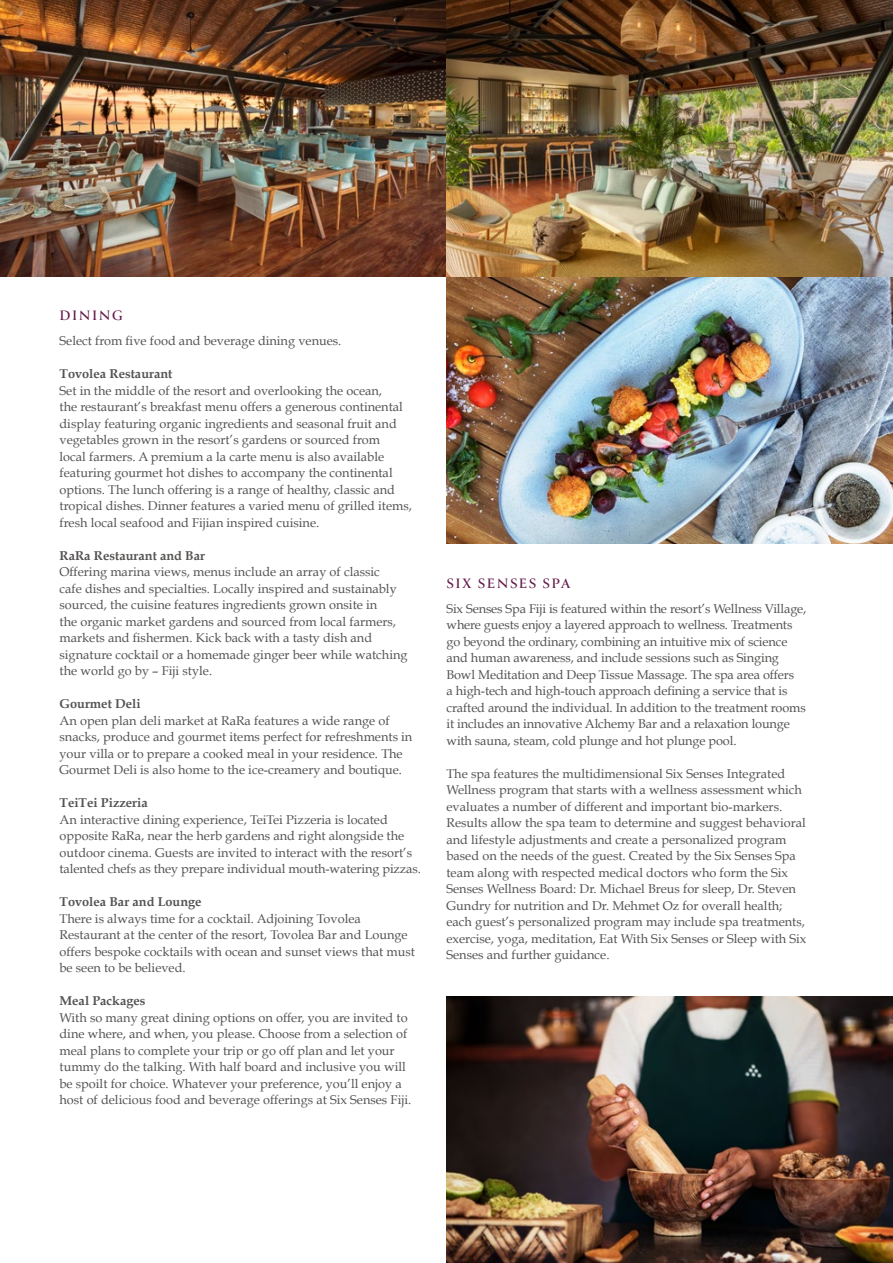
<style>
.page{position:relative;width:893px;height:1263px;background:#fff}
.page>*{position:absolute;margin:0;border:0;box-sizing:border-box;transform-origin:0 0}
.t1{font:700 15px "Canto";letter-spacing:.1em;color:#641a4b}
.t2{font:12.75px/16.5px "Book Antiqua";color:#555352}
.t3{font:700 12.75px "Book Antiqua";color:#555352}
</style>
<div class="page">
<img style="left:446px;top:276px;width:447px;height:267px">
<img style="left:0;top:0;width:893px;height:276px">
<img style="left:446px;top:996px;width:447px;height:267px">
<p class="t1" style="left:60px;top:306px;width:65px">DINING</p>
<p class="t2" style="left:60px;top:333px;width:283px">Select from five food and beverage dining venues.</p>
<p class="t3" style="left:60px;top:367px;width:114px">Tovolea Restaurant</p>
<p class="t2" style="left:60px;top:382px;width:354px">Set in the middle of the resort and overlooking the ocean,<br>the restaurant’s breakfast menu offers a generous continental display featuring organic ingredients and seasonal fruit and vegetables grown in the resort’s gardens or sourced from<br>local farmers. A premium a la carte menu is also available featuring gourmet hot dishes to accompany the continental options. The lunch offering is a range of healthy, classic and tropical dishes. Dinner features a varied menu of grilled items, fresh local seafood and Fijian inspired cuisine.</p>
<p class="t3" style="left:60px;top:548px;width:147px">RaRa Restaurant and Bar</p>
<p class="t2" style="left:60px;top:564px;width:350px">Offering marina views, menus include an array of classic<br>cafe dishes and specialties. Locally inspired and sustainably sourced, the cuisine features ingredients grown onsite in<br>the organic market gardens and sourced from local farmers, markets and fishermen. Kick back with a tasty dish and signature cocktail or a homemade ginger beer while watching the world go by – Fiji style.</p>
<p class="t3" style="left:60px;top:696px;width:83px">Gourmet Deli</p>
<p class="t2" style="left:60px;top:712px;width:354px">An open plan deli market at RaRa features a wide range of snacks, produce and gourmet items perfect for refreshments in your villa or to prepare a cooked meal in your residence. The Gourmet Deli is also home to the ice-creamery and boutique.</p>
<p class="t3" style="left:60px;top:795px;width:90px">TeiTei Pizzeria</p>
<p class="t2" style="left:60px;top:811px;width:363px">An interactive dining experience, TeiTei Pizzeria is located opposite RaRa, near the herb gardens and right alongside the outdoor cinema. Guests are invited to interact with the resort’s talented chefs as they prepare individual mouth-watering pizzas.</p>
<p class="t3" style="left:60px;top:894px;width:144px">Tovolea Bar and Lounge</p>
<p class="t2" style="left:60px;top:910px;width:357px">There is always time for a cocktail. Adjoining Tovolea Restaurant at the center of the resort, Tovolea Bar and Lounge offers bespoke cocktails with ocean and sunset views that must be seen to be believed.</p>
<p class="t3" style="left:60px;top:993px;width:88px">Meal Packages</p>
<p class="t2" style="left:60px;top:1009px;width:353px">With so many great dining options on offer, you are invited to dine where, and when, you please. Choose from a selection of meal plans to complete your trip or go off plan and let your tummy do the talking. With half board and inclusive you will be spoilt for choice. Whatever your preference, you’ll enjoy a host of delicious food and beverage offerings at Six Senses Fiji.</p>
<p class="t1" style="left:446px;top:573px;width:125px">SIX SENSES SPA</p>
<p class="t2" style="left:446px;top:600px;width:361px">Six Senses Spa Fiji is featured within the resort’s Wellness Village, where guests enjoy a layered approach to wellness. Treatments go beyond the ordinary, combining an intuitive mix of science and human awareness, and include sessions such as Singing Bowl Meditation and Deep Tissue Massage. The spa area offers<br>a high-tech and high-touch approach defining a service that is crafted around the individual. In addition to the treatment rooms it includes an innovative Alchemy Bar and a relaxation lounge with sauna, steam, cold plunge and hot plunge pool.</p>
<p class="t2" style="left:446px;top:765px;width:362px">The spa features the multidimensional Six Senses Integrated Wellness program that starts with a wellness assessment which evaluates a number of different and important bio-markers.<br>Results allow the spa team to determine and suggest behavioral and lifestyle adjustments and create a personalized program based on the needs of the guest. Created by the Six Senses Spa team along with respected medical doctors who form the Six Senses Wellness Board: Dr. Michael Breus for sleep, Dr. Steven Gundry for nutrition and Dr. Mehmet Oz for overall health; each guest’s personalized program may include spa treatments, exercise, yoga, meditation, Eat With Six Senses or Sleep with Six Senses and further guidance.</p>
</div>
